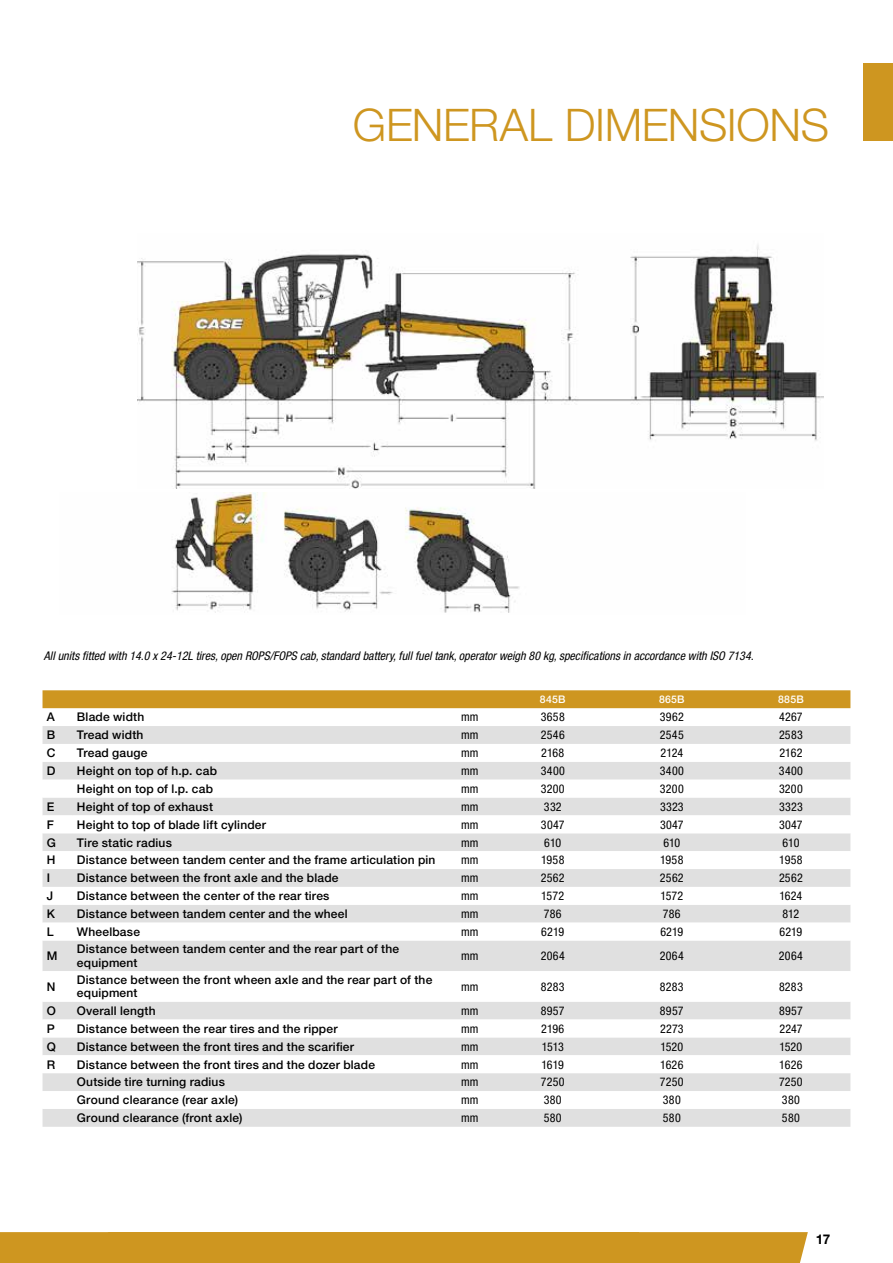
<style>
.page{position:relative;width:893px;height:1263px;background:#fff}
.page>*{position:absolute;margin:0;border:0;box-sizing:border-box;transform-origin:0 0}
.t1{font:300 45px "Helvetica Neue LT Pro";letter-spacing:-.01em;color:#ce9620}
.t2{font:700 13.5px "Helvetica Neue LT Std";color:#000}
.t3{font:500 12px/13.5px "Helvetica Neue LT Std";letter-spacing:.015em;color:#000}
.t4{font:condensed 12px "Helvetica Neue LT Std";letter-spacing:.015em;color:#000}
.t5{font:italic condensed 12px "Helvetica Neue LT Std";color:#000}
.t6{font:500 10.5px "Helvetica Neue LT Std";letter-spacing:.025em;color:#fff}
</style>
<div class="page">
<div style="left:0;top:1232px;width:808px;height:31px;background:#ce9620"></div>
<div style="left:863px;top:64px;width:30px;height:77px;background:#ce9620"></div>
<div style="left:43px;top:690px;width:807px;height:18px;background:#ce9620"></div>
<div style="left:43px;top:726px;width:807px;height:401px;background:#e0e0e0"></div>
<svg style="left:43px;top:744px;width:807px;height:365px"></svg>
<svg style="left:73px;top:780px;width:777px;height:329px"></svg>
<img style="left:138px;top:245px;width:685px;height:244px">
<img style="left:171px;top:492px;width:349px;height:121px">
<h1 class="t1" style="left:353px;top:97px;width:478px">GENERAL DIMENSIONS</h1>
<p class="t5" style="left:44px;top:648px;width:711px">All units fitted with 14.0 x 24-12L tires, open ROPS/FOPS cab, standard battery, full fuel tank, operator weigh 80 kg, specifications in accordance with ISO 7134.</p>
<p class="t6" style="left:540px;top:693px;width:27px">845B</p>
<p class="t6" style="left:659px;top:693px;width:27px">865B</p>
<p class="t6" style="left:778px;top:693px;width:27px">885B</p>
<p class="t3" style="left:47px;top:710px;width:10px">A</p>
<p class="t3" style="left:77px;top:710px;width:69px">Blade width</p>
<p class="t4" style="left:461px;top:710px;width:19px">mm</p>
<p class="t4" style="left:541px;top:710px;width:26px">3658</p>
<p class="t4" style="left:660px;top:710px;width:25px">3962</p>
<p class="t4" style="left:779px;top:710px;width:25px">4267</p>
<p class="t3" style="left:47px;top:728px;width:10px">B</p>
<p class="t3" style="left:77px;top:728px;width:68px">Tread width</p>
<p class="t4" style="left:461px;top:728px;width:19px">mm</p>
<p class="t4" style="left:541px;top:728px;width:25px">2546</p>
<p class="t4" style="left:660px;top:728px;width:25px">2545</p>
<p class="t4" style="left:779px;top:728px;width:25px">2583</p>
<p class="t3" style="left:47px;top:746px;width:10px">C</p>
<p class="t3" style="left:77px;top:746px;width:72px">Tread gauge</p>
<p class="t4" style="left:461px;top:746px;width:19px">mm</p>
<p class="t4" style="left:541px;top:746px;width:25px">2168</p>
<p class="t4" style="left:661px;top:746px;width:24px">2124</p>
<p class="t4" style="left:779px;top:746px;width:25px">2162</p>
<p class="t3" style="left:47px;top:764px;width:10px">D</p>
<p class="t3" style="left:77px;top:764px;width:142px">Height on top of h.p. cab</p>
<p class="t4" style="left:461px;top:764px;width:19px">mm</p>
<p class="t4" style="left:541px;top:764px;width:26px">3400</p>
<p class="t4" style="left:660px;top:764px;width:26px">3400</p>
<p class="t4" style="left:779px;top:764px;width:26px">3400</p>
<p class="t3" style="left:77px;top:782px;width:138px">Height on top of l.p. cab</p>
<p class="t4" style="left:461px;top:782px;width:19px">mm</p>
<p class="t4" style="left:541px;top:782px;width:25px">3200</p>
<p class="t4" style="left:660px;top:782px;width:25px">3200</p>
<p class="t4" style="left:779px;top:782px;width:25px">3200</p>
<p class="t3" style="left:47px;top:800px;width:9px">E</p>
<p class="t3" style="left:77px;top:800px;width:138px">Height of top of exhaust</p>
<p class="t4" style="left:461px;top:799px;width:19px">mm</p>
<p class="t4" style="left:544px;top:799px;width:19px">332</p>
<p class="t4" style="left:660px;top:799px;width:25px">3323</p>
<p class="t4" style="left:779px;top:799px;width:25px">3323</p>
<p class="t3" style="left:47px;top:817px;width:9px">F</p>
<p class="t3" style="left:77px;top:817px;width:191px">Height to top of blade lift cylinder</p>
<p class="t4" style="left:461px;top:817px;width:19px">mm</p>
<p class="t4" style="left:541px;top:817px;width:25px">3047</p>
<p class="t4" style="left:660px;top:817px;width:25px">3047</p>
<p class="t4" style="left:779px;top:817px;width:25px">3047</p>
<p class="t3" style="left:47px;top:835px;width:11px">G</p>
<p class="t3" style="left:77px;top:835px;width:96px">Tire static radius</p>
<p class="t4" style="left:461px;top:835px;width:19px">mm</p>
<p class="t4" style="left:544px;top:835px;width:19px">610</p>
<p class="t4" style="left:663px;top:835px;width:19px">610</p>
<p class="t4" style="left:782px;top:835px;width:19px">610</p>
<p class="t3" style="left:47px;top:853px;width:10px">H</p>
<p class="t3" style="left:77px;top:853px;width:360px">Distance between tandem center and the frame articulation pin</p>
<p class="t4" style="left:461px;top:853px;width:19px">mm</p>
<p class="t4" style="left:541px;top:853px;width:25px">1958</p>
<p class="t4" style="left:660px;top:853px;width:25px">1958</p>
<p class="t4" style="left:779px;top:853px;width:25px">1958</p>
<p class="t3" style="left:47px;top:871px;width:5px">I</p>
<p class="t3" style="left:77px;top:871px;width:263px">Distance between the front axle and the blade</p>
<p class="t4" style="left:461px;top:871px;width:19px">mm</p>
<p class="t4" style="left:541px;top:871px;width:25px">2562</p>
<p class="t4" style="left:660px;top:871px;width:25px">2562</p>
<p class="t4" style="left:779px;top:871px;width:25px">2562</p>
<p class="t3" style="left:47px;top:889px;width:8px">J</p>
<p class="t3" style="left:77px;top:889px;width:254px">Distance between the center of the rear tires</p>
<p class="t4" style="left:461px;top:889px;width:19px">mm</p>
<p class="t4" style="left:541px;top:889px;width:24px">1572</p>
<p class="t4" style="left:660px;top:889px;width:24px">1572</p>
<p class="t4" style="left:779px;top:889px;width:24px">1624</p>
<p class="t3" style="left:47px;top:907px;width:10px">K</p>
<p class="t3" style="left:77px;top:907px;width:272px">Distance between tandem center and the wheel</p>
<p class="t4" style="left:461px;top:907px;width:19px">mm</p>
<p class="t4" style="left:544px;top:907px;width:19px">786</p>
<p class="t4" style="left:663px;top:907px;width:19px">786</p>
<p class="t4" style="left:782px;top:907px;width:18px">812</p>
<p class="t3" style="left:47px;top:925px;width:8px">L</p>
<p class="t3" style="left:77px;top:925px;width:65px">Wheelbase</p>
<p class="t4" style="left:461px;top:925px;width:19px">mm</p>
<p class="t4" style="left:541px;top:925px;width:24px">6219</p>
<p class="t4" style="left:660px;top:925px;width:24px">6219</p>
<p class="t4" style="left:779px;top:925px;width:24px">6219</p>
<p class="t3" style="left:47px;top:949px;width:12px">M</p>
<p class="t3" style="left:77px;top:942px;width:324px">Distance between tandem center and the rear part of the equipment</p>
<p class="t4" style="left:461px;top:949px;width:19px">mm</p>
<p class="t4" style="left:541px;top:949px;width:26px">2064</p>
<p class="t4" style="left:660px;top:949px;width:26px">2064</p>
<p class="t4" style="left:779px;top:949px;width:26px">2064</p>
<p class="t3" style="left:47px;top:979px;width:10px">N</p>
<p class="t3" style="left:77px;top:973px;width:357px">Distance between the front wheen axle and the rear part of the equipment</p>
<p class="t4" style="left:461px;top:979px;width:19px">mm</p>
<p class="t4" style="left:541px;top:979px;width:25px">8283</p>
<p class="t4" style="left:660px;top:979px;width:25px">8283</p>
<p class="t4" style="left:779px;top:979px;width:25px">8283</p>
<p class="t3" style="left:47px;top:1004px;width:11px">O</p>
<p class="t3" style="left:77px;top:1004px;width:80px">Overall length</p>
<p class="t4" style="left:461px;top:1004px;width:19px">mm</p>
<p class="t4" style="left:541px;top:1004px;width:25px">8957</p>
<p class="t4" style="left:660px;top:1004px;width:25px">8957</p>
<p class="t4" style="left:779px;top:1004px;width:25px">8957</p>
<p class="t3" style="left:47px;top:1022px;width:10px">P</p>
<p class="t3" style="left:77px;top:1022px;width:262px">Distance between the rear tires and the ripper</p>
<p class="t4" style="left:461px;top:1021px;width:19px">mm</p>
<p class="t4" style="left:541px;top:1021px;width:25px">2196</p>
<p class="t4" style="left:660px;top:1021px;width:25px">2273</p>
<p class="t4" style="left:779px;top:1021px;width:25px">2247</p>
<p class="t3" style="left:47px;top:1039px;width:11px">Q</p>
<p class="t3" style="left:77px;top:1039px;width:279px">Distance between the front tires and the scarifier</p>
<p class="t4" style="left:461px;top:1039px;width:19px">mm</p>
<p class="t4" style="left:542px;top:1039px;width:24px">1513</p>
<p class="t4" style="left:660px;top:1039px;width:24px">1520</p>
<p class="t4" style="left:779px;top:1039px;width:24px">1520</p>
<p class="t3" style="left:47px;top:1057px;width:10px">R</p>
<p class="t3" style="left:77px;top:1057px;width:300px">Distance between the front tires and the dozer blade</p>
<p class="t4" style="left:461px;top:1057px;width:19px">mm</p>
<p class="t4" style="left:542px;top:1057px;width:24px">1619</p>
<p class="t4" style="left:660px;top:1057px;width:25px">1626</p>
<p class="t4" style="left:779px;top:1057px;width:25px">1626</p>
<p class="t3" style="left:77px;top:1075px;width:150px">Outside tire turning radius</p>
<p class="t4" style="left:461px;top:1075px;width:19px">mm</p>
<p class="t4" style="left:541px;top:1075px;width:25px">7250</p>
<p class="t4" style="left:660px;top:1075px;width:25px">7250</p>
<p class="t4" style="left:779px;top:1075px;width:25px">7250</p>
<p class="t3" style="left:77px;top:1093px;width:163px">Ground clearance (rear axle)</p>
<p class="t4" style="left:461px;top:1093px;width:19px">mm</p>
<p class="t4" style="left:544px;top:1093px;width:19px">380</p>
<p class="t4" style="left:663px;top:1093px;width:19px">380</p>
<p class="t4" style="left:782px;top:1093px;width:19px">380</p>
<p class="t3" style="left:77px;top:1111px;width:167px">Ground clearance (front axle)</p>
<p class="t4" style="left:461px;top:1111px;width:19px">mm</p>
<p class="t4" style="left:544px;top:1111px;width:19px">580</p>
<p class="t4" style="left:663px;top:1111px;width:19px">580</p>
<p class="t4" style="left:782px;top:1111px;width:19px">580</p>
<p class="t2" style="left:816px;top:1230px;width:16px">17</p>
</div>
